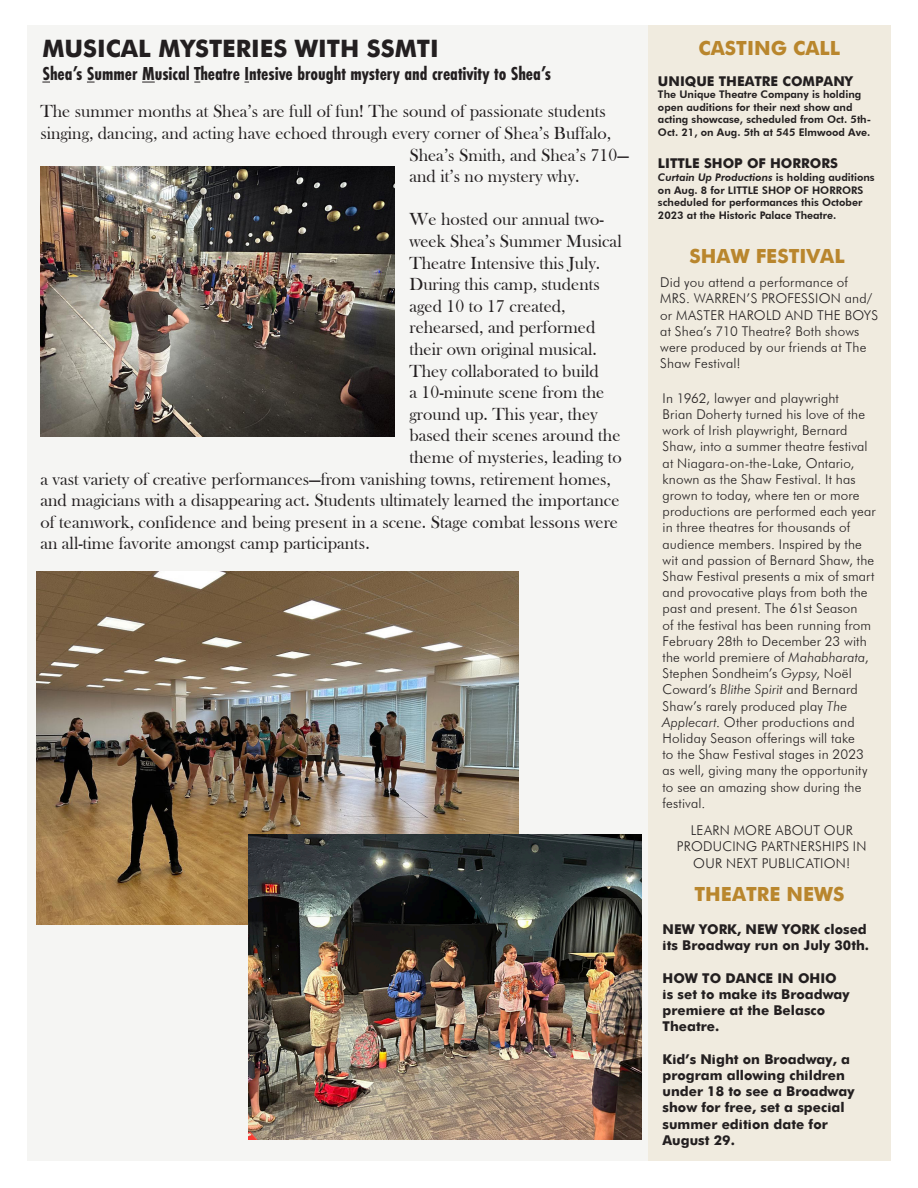
<style>
.page{position:relative;width:918px;height:1188px;background:#fff}
.page>*{position:absolute;margin:0;border:0;box-sizing:border-box;transform-origin:0 0}
.t1{font:700 24px "Futura";color:#231f20}
.t2{font:700 19.5px "Futura PT Cond";color:#231f20}
.t3{font:700 19.5px "Futura";color:#b9862d}
.t4{font:18px "Bask Old Face";color:#231f20}
.t5{font:300 13.5px/16.2px "Futura BT";letter-spacing:.01em;color:#231f20}
.t6{font:700 13.5px/16.2px "Futura";color:#231f20}
.t7{font:800 10.5px/12.6px "Futura BT";color:#231f20}
.s1{font-style:italic}
</style>
<div class="page">
<div style="left:27px;top:26px;width:621px;height:1135px;background:#f5f5f3"></div>
<div style="left:648px;top:26px;width:243px;height:1135px;background:#f0ebdf"></div>
<svg style="left:142px;top:82px;width:13px;height:1px"></svg>
<img style="left:36px;top:572px;width:482px;height:352px">
<img style="left:40px;top:166px;width:354px;height:270px">
<img style="left:248px;top:835px;width:394px;height:305px">
<p class="t1" style="left:42px;top:31px;width:398px">MUSICAL MYSTERIES WITH SSMTI</p>
<p class="t2" style="left:42px;top:62px;width:510px">Shea’s Summer Musical Theatre Intesive brought mystery and creativity to Shea’s</p>
<p class="t4" style="left:40px;top:102px;width:567px">The summer months at Shea’s are full of fun! The sound of passionate students</p>
<p class="t4" style="left:40px;top:123px;width:572px">singing, dancing, and acting have echoed through every corner of Shea’s Buffalo,</p>
<p class="t4" style="left:409px;top:145px;width:221px">Shea’s Smith, and Shea’s 710—</p>
<p class="t4" style="left:409px;top:166px;width:172px">and it’s no mystery why.</p>
<p class="t4" style="left:409px;top:210px;width:196px">We hosted our annual two-</p>
<p class="t4" style="left:409px;top:231px;width:214px">week Shea’s Summer Musical</p>
<p class="t4" style="left:409px;top:253px;width:192px">Theatre Intensive this July.</p>
<p class="t4" style="left:409px;top:274px;width:192px">During this camp, students</p>
<p class="t4" style="left:409px;top:296px;width:158px">aged 10 to 17 created,</p>
<p class="t4" style="left:409px;top:318px;width:187px">rehearsed, and performed</p>
<p class="t4" style="left:409px;top:339px;width:189px">their own original musical.</p>
<p class="t4" style="left:409px;top:361px;width:191px">They collaborated to build</p>
<p class="t4" style="left:409px;top:382px;width:196px">a 10-minute scene from the</p>
<p class="t4" style="left:409px;top:404px;width:190px">ground up. This year, they</p>
<p class="t4" style="left:409px;top:426px;width:213px">based their scenes around the</p>
<p class="t4" style="left:409px;top:447px;width:214px">theme of mysteries, leading to</p>
<p class="t4" style="left:40px;top:469px;width:572px">a vast variety of creative performances—from vanishing towns, retirement homes,</p>
<p class="t4" style="left:40px;top:490px;width:581px">and magicians with a disappearing act. Students ultimately learned the importance</p>
<p class="t4" style="left:40px;top:512px;width:579px">of teamwork, confidence and being present in a scene. Stage combat lessons were</p>
<p class="t4" style="left:40px;top:534px;width:331px">an all-time favorite amongst camp participants.</p>
<p class="t3" style="left:699px;top:34px;width:143px">CASTING CALL</p>
<p class="t6" style="left:658px;top:72px;width:196px">UNIQUE THEATRE COMPANY</p>
<p class="t7" style="left:658px;top:88px;width:215px">The Unique Theatre Company is holding open auditions for their next show and acting showcase, scheduled from Oct. 5th-Oct. 21, on Aug. 5th at 545 Elmwood Ave.</p>
<p class="t6" style="left:658px;top:154px;width:181px">LITTLE SHOP OF HORRORS</p>
<p class="t7" style="left:658px;top:171px;width:218px"><span class="s1">Curtain Up Productions</span> is holding auditions on Aug. 8 for LITTLE SHOP OF HORRORS scheduled for performances this October 2023 at the Historic Palace Theatre.</p>
<p class="t3" style="left:690px;top:242px;width:157px">SHAW FESTIVAL</p>
<p class="t5" style="left:660px;top:274px;width:219px">Did you attend a performance of<br>MRS. WARREN’S PROFESSION and/ or MASTER HAROLD AND THE BOYS at Shea’s 710 Theatre? Both shows were produced by our friends at The<br>Shaw Festival!</p>
<p class="t5" style="left:663px;top:390px;width:215px">In 1962, lawyer and playwright<br>Brian Doherty turned his love of the work of Irish playwright, Bernard Shaw, into a summer theatre festival at Niagara-on-the-Lake, Ontario, known as the Shaw Festival. It has grown to today, where ten or more productions are performed each year in three theatres for thousands of audience members. Inspired by the wit and passion of Bernard Shaw, the Shaw Festival presents a mix of smart and provocative plays from both the past and present. The 61st Season<br>of the festival has been running from February 28th to December 23 with the world premiere of <span class="s1">Mahabharata</span>, Stephen Sondheim’s <span class="s1">Gypsy</span>, Noël Coward’s <span class="s1">Blithe Spirit</span> and Bernard Shaw’s rarely produced play <span class="s1">The Applecart</span>. Other productions and Holiday Season offerings will take<br>to the Shaw Festival stages in 2023 as well, giving many the opportunity to see an amazing show during the festival.</p>
<p class="t5" style="left:677px;top:822px;width:191px;text-align:center">LEARN MORE ABOUT OUR<br>PRODUCING PARTNERSHIPS IN<br>OUR NEXT PUBLICATION!</p>
<p class="t3" style="left:695px;top:880px;width:151px">THEATRE NEWS</p>
<p class="t6" style="left:663px;top:920px;width:208px">NEW YORK, NEW YORK closed its Broadway run on July 30th.</p>
<p class="t6" style="left:663px;top:969px;width:189px">HOW TO DANCE IN OHIO is set to make its Broadway premiere at the Belasco<br>Theatre.</p>
<p class="t6" style="left:663px;top:1050px;width:193px">Kid’s Night on Broadway, a program allowing children under 18 to see a Broadway show for free, set a special summer edition date for<br>August 29.</p>
</div>
